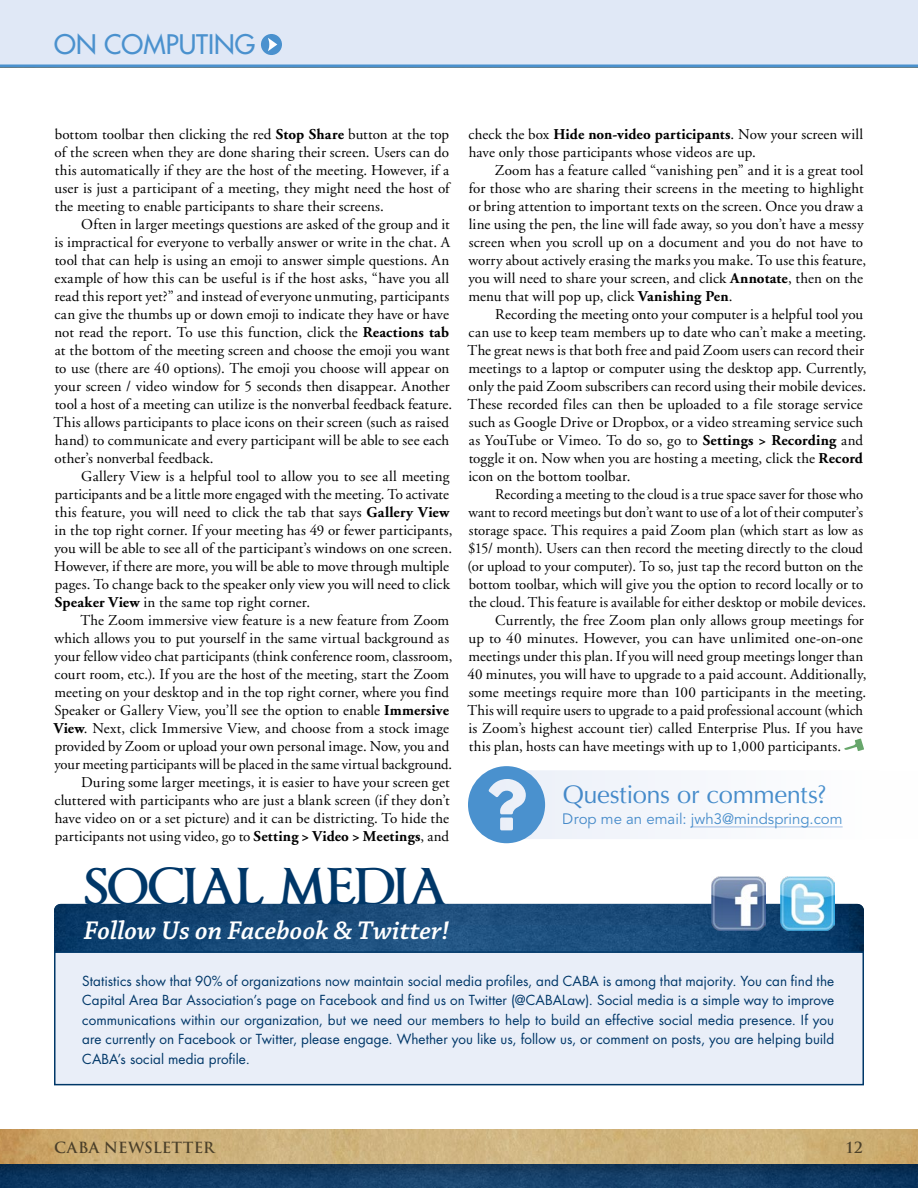
<style>
.page{position:relative;width:918px;height:1188px;background:#fff}
.page>*{position:absolute;margin:0;border:0;box-sizing:border-box;transform-origin:0 0}
.t1{font:700 45px "Imperator";letter-spacing:-.01em;color:#003768}
.t2{font:italic 600 27px "Chaparral Pro";color:#fff}
.t3{font:26.25px "Futura";color:#4a91ce}
.t4{font:25.5px "Optima";letter-spacing:-.015em;color:#4a91ce}
.t5{font:15px/18px "Adobe Garamond";letter-spacing:.005em;color:#000}
.t6{font:15px "Avenir";color:#4a91ce}
.t7{font:700 15px "Trajan Pro";letter-spacing:.01em;color:#4b402a}
.t8{font:13.5px/19.5px "Futura";letter-spacing:.005em;color:#003768;text-align:justify}
.s1{font-weight:700}
</style>
<div class="page">
<img style="left:0;top:1179px;width:918px;height:9px">
<div style="left:0;top:1128px;width:918px;height:51px;background:#000;opacity:.2"></div>
<img style="left:0;top:1130px;width:918px;height:34px">
<div style="left:0;top:0;width:918px;height:68px;background:#e0e8f6"></div>
<div style="left:261px;top:34px;width:21px;height:21px;background:#4a91ce;border-radius:50%"></div>
<svg style="left:268px;top:38px;width:9px;height:13px"></svg>
<svg style="left:844px;top:738px;width:20px;height:13px"></svg>
<svg style="left:468px;top:766px;width:375px;height:77px"></svg>
<img style="left:54px;top:904px;width:810px;height:47px">
<div style="left:54px;top:951px;width:810px;height:134px;background:#e9eef8;border:2px solid #003768"></div>
<img style="left:712px;top:876px;width:54px;height:55px">
<img style="left:781px;top:876px;width:54px;height:55px">
<h3 class="t3" style="left:54px;top:27px;width:203px">ON COMPUTING</h3>
<p class="t5" style="left:55px;top:126px;width:396px;text-align:justify">bottom toolbar then clicking the red <span class="s1">Stop Share</span> button at the top of the screen when they are done sharing their screen. Users can do this automatically if they are the host of the meeting. However, if a user is just a participant of a meeting, they might need the host of the meeting to enable participants to share their screens.</p>
<p class="t5" style="left:54px;top:216px;width:400px;text-indent:28px">Often in larger meetings questions are asked of the group and it is impractical for everyone to verbally answer or write in the chat. A tool that can help is using an emoji to answer simple questions. An example of how this can be useful is if the host asks, “have you all read this report yet?” and instead of everyone unmuting, participants can give the thumbs up or down emoji to indicate they have or have not read the report. To use this function, click the <span class="s1">Reactions tab </span>at the bottom of the meeting screen and choose the emoji you want to use (there are 40 options). The emoji you choose will appear on your screen / video window for 5 seconds then disappear. Another tool a host of a meeting can utilize is the nonverbal feedback feature.<br>This allows participants to place icons on their screen (such as raised hand) to communicate and every participant will be able to see each other’s nonverbal feedback.</p>
<p class="t5" style="left:54px;top:468px;width:400px;text-indent:27px">Gallery View is a helpful tool to allow you to see all meeting participants and be a little more engaged with the meeting. To activate this feature, you will need to click the tab that says <span class="s1">Gallery View </span>in the top right corner. If your meeting has 49 or fewer participants, you will be able to see all of the participant’s windows on one screen.<br>However, if there are more, you will be able to move through multiple pages. To change back to the speaker only view you will need to click <span class="s1">Speaker View</span> in the same top right corner.</p>
<p class="t5" style="left:54px;top:612px;width:400px;text-align:right">The Zoom immersive view feature is a new feature from Zoom which allows you to put yourself in the same virtual background as your fellow video chat participants (think conference room, classroom, court room, etc.). If you are the host of the meeting, start the Zoom meeting on your desktop and in the top right corner, where you find Speaker or Gallery View, you’ll see the option to enable <span class="s1">Immersive View</span>. Next, click Immersive View, and choose from a stock image provided by Zoom or upload your own personal image. Now, you and your meeting participants will be placed in the same virtual background.<br>During some larger meetings, it is easier to have your screen get cluttered with participants who are just a blank screen (if they don’t have video on or a set picture) and it can be districting. To hide the participants not using video, go to <span class="s1">Setting &gt; Video &gt; Meetings</span>, and</p>
<h1 class="t1" style="left:84px;top:867px;width:364px">SOCIAL MEDIA</h1>
<h2 class="t2" style="left:84px;top:915px;width:367px">Follow Us on Facebook &amp; Twitter!</h2>
<p class="t5" style="left:469px;top:126px;width:396px">check the box <span class="s1">Hide non-video participants</span>. Now your screen will have only those participants whose videos are up.</p>
<p class="t5" style="left:468px;top:162px;width:400px;text-indent:27px">Zoom has a feature called “vanishing pen” and it is a great tool for those who are sharing their screens in the meeting to highlight or bring attention to important texts on the screen. Once you draw a line using the pen, the line will fade away, so you don’t have a messy screen when you scroll up on a document and you do not have to worry about actively erasing the marks you make. To use this feature, you will need to share your screen, and click <span class="s1">Annotate</span>, then on the menu that will pop up, click <span class="s1">Vanishing Pen</span>.</p>
<p class="t5" style="left:468px;top:306px;width:400px;text-indent:28px">Recording the meeting onto your computer is a helpful tool you can use to keep team members up to date who can’t make a meeting.<br>The great news is that both free and paid Zoom users can record their meetings to a laptop or computer using the desktop app. Currently, only the paid Zoom subscribers can record using their mobile devices.<br>These recorded files can then be uploaded to a file storage service such as Google Drive or Dropbox, or a video streaming service such as YouTube or Vimeo. To do so, go to <span class="s1">Settings &gt; Recording</span> and toggle it on. Now when you are hosting a meeting, click the <span class="s1">Record </span>icon on the bottom toolbar.</p>
<p class="t5" style="left:495px;top:486px;width:370px">Recording a meeting to the cloud is a true space saver for those who</p>
<p class="t5" style="left:468px;top:504px;width:396px">want to record meetings but don’t want to use of a lot of their computer’s</p>
<p class="t5" style="left:469px;top:522px;width:396px">storage space. This requires a paid Zoom plan (which start as low as</p>
<p class="t5" style="left:468px;top:540px;width:396px">$15/ month). Users can then record the meeting directly to the cloud</p>
<p class="t5" style="left:468px;top:558px;width:397px">(or upload to your computer). To so, just tap the record button on the</p>
<p class="t5" style="left:469px;top:576px;width:396px">bottom toolbar, which will give you the option to record locally or to</p>
<p class="t5" style="left:469px;top:594px;width:399px">the cloud. This feature is available for either desktop or mobile devices.</p>
<p class="t5" style="left:495px;top:612px;width:370px">Currently, the free Zoom plan only allows group meetings for</p>
<p class="t5" style="left:469px;top:630px;width:396px">up to 40 minutes. However, you can have unlimited one-on-one</p>
<p class="t5" style="left:469px;top:648px;width:396px">meetings under this plan. If you will need group meetings longer than</p>
<p class="t5" style="left:468px;top:666px;width:400px">40 minutes, you will have to upgrade to a paid account. Additionally,</p>
<p class="t5" style="left:469px;top:684px;width:399px">some meetings require more than 100 participants in the meeting.</p>
<p class="t5" style="left:468px;top:702px;width:397px">This will require users to upgrade to a paid professional account (which</p>
<p class="t5" style="left:468px;top:720px;width:396px">is Zoom’s highest account tier) called Enterprise Plus. If you have</p>
<p class="t5" style="left:469px;top:738px;width:374px">this plan, hosts can have meetings with up to 1,000 participants.</p>
<h3 class="t4" style="left:562px;top:779px;width:266px">Questions or comments?</h3>
<p class="t6" style="left:563px;top:810px;width:281px">Drop me an email: jwh3@mindspring.com</p>
<p class="t8" style="left:82px;top:971px;width:753px">Statistics show that 90% of organizations now maintain social media profiles, and CABA is among that majority. You can find the Capital Area Bar Association’s page on Facebook and find us on Twitter (@CABALaw). Social media is a simple way to improve communications within our organization, but we need our members to help to build an effective social media presence. If you are currently on Facebook or Twitter, please engage. Whether you like us, follow us, or comment on posts, you are helping build CABA’s social media profile.</p>
<p class="t7" style="left:54px;top:1138px;width:162px">CABA NEWSLETTER</p>
<p class="t7" style="left:845px;top:1138px;width:19px">12</p>
</div>
